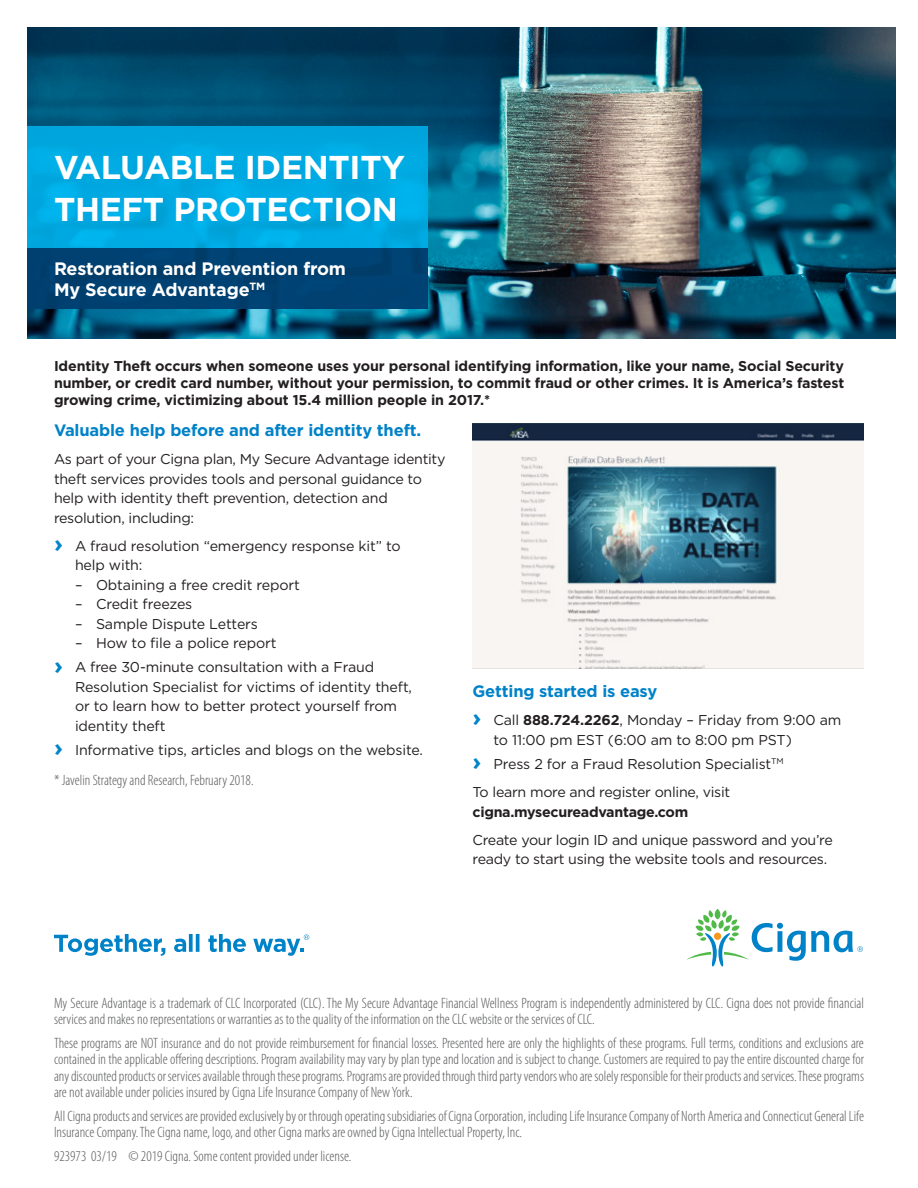
<style>
.page{position:relative;width:918px;height:1188px;background:#fff}
.page>*{position:absolute;margin:0;border:0;box-sizing:border-box;transform-origin:0 0}
.Headline_2_bars_phot{font:700 33px/42px "Gotham";letter-spacing:-.01em;color:#fff}
.Subheadline_bold_14{font:700 18px/21px "Gotham";letter-spacing:-.01em;color:#fff}
.Subhead_body_bold_12{font:700 16.5px "Gotham";letter-spacing:-.01em;color:#0082c8}
.Legal_copy_Cat{font:300 condensed 15px/16.5px "Myriad Pro";color:#57585a}
.Body_copy__book_9_5{font:14.25px/19.5px "Gotham";letter-spacing:-.01em;color:#231f20}
.Subhead_body_bold_12-2{font:14.25px/19.5px "Gotham";letter-spacing:-.02em;color:#231f20}
.Subhead_body_bold_12-3{font:700 14.25px/17.1px "Gotham";letter-spacing:-.01em;color:#231f20;text-align:justify}
.s1{font-weight:700;font-size:24px;color:#0084ca}
.s2{font-weight:700}
</style>
<div class="page">
<img style="left:27px;top:27px;width:868px;height:312px">
<div style="left:27px;top:126px;width:400px;height:122px;background:#00a9e2"></div>
<div style="left:27px;top:248px;width:401px;height:61px;background:#004172"></div>
<svg style="left:54px;top:934px;width:111px;height:22px"></svg>
<svg style="left:174px;top:934px;width:25px;height:18px"></svg>
<svg style="left:208px;top:934px;width:38px;height:18px"></svg>
<svg style="left:253px;top:934px;width:56px;height:22px"></svg>
<svg style="left:687px;top:909px;width:176px;height:57px"></svg>
<img style="left:472px;top:423px;width:392px;height:246px">
<p class="Headline_2_bars_phot" style="left:54px;top:146px;width:353px">VALUABLE IDENTITY<br>THEFT PROTECTION</p>
<p class="Subheadline_bold_14" style="left:54px;top:258px;width:294px">Restoration and Prevention from<br>My Secure Advantage<sup>TM</sup></p>
<p class="Subhead_body_bold_12-3" style="left:54px;top:357px;width:792px">Identity Theft occurs when someone uses your personal identifying information, like your name, Social Security number, or credit card number, without your permission, to commit fraud or other crimes. It is America’s fastest growing crime, victimizing about 15.4 million people in 2017.*</p>
<p class="Subhead_body_bold_12" style="left:54px;top:419px;width:369px">Valuable help before and after identity theft.</p>
<p class="Subhead_body_bold_12-2" style="left:54px;top:449px;width:393px">As part of your Cigna plan, My Secure Advantage identity theft services provides tools and personal guidance to help with identity theft prevention, detection and resolution, including:</p>
<p class="Body_copy__book_9_5" style="left:75px;top:536px;width:327px;text-indent:-21px"><span class="s1">›</span> A fraud resolution “emergency response kit” to help with:</p>
<p class="Body_copy__book_9_5" style="left:75px;top:575px;width:226px">– Obtaining a free credit report</p>
<p class="Body_copy__book_9_5" style="left:75px;top:594px;width:119px">– Credit freezes</p>
<p class="Body_copy__book_9_5" style="left:75px;top:614px;width:185px">– Sample Dispute Letters</p>
<p class="Body_copy__book_9_5" style="left:75px;top:633px;width:203px">– How to file a police report</p>
<p class="Body_copy__book_9_5" style="left:75px;top:657px;width:339px;text-indent:-21px"><span class="s1">›</span> A free 30-minute consultation with a Fraud Resolution Specialist for victims of identity theft, or to learn how to better protect yourself from identity theft</p>
<p class="Body_copy__book_9_5" style="left:54px;top:740px;width:371px"><span class="s1">›</span> Informative tips, articles and blogs on the website.</p>
<p class="Legal_copy_Cat" style="left:54px;top:772px;width:201px">* Javelin Strategy and Research, February 2018.</p>
<p class="Subhead_body_bold_12" style="left:472px;top:680px;width:186px">Getting started is easy</p>
<p class="Body_copy__book_9_5" style="left:494px;top:710px;width:349px;text-indent:-21px"><span class="s1">›</span> Call <span class="s2">888.724.2262</span>, Monday – Friday from 9:00 am to 11:00 pm EST (6:00 am to 8:00 pm PST)</p>
<p class="Body_copy__book_9_5" style="left:472px;top:754px;width:313px"><span class="s1">›</span> Press 2 for a Fraud Resolution Specialist<sup>TM</sup></p>
<p class="Subhead_body_bold_12-2" style="left:472px;top:782px;width:259px">To learn more and register online, visit <span class="s2">cigna.mysecureadvantage.com</span></p>
<p class="Subhead_body_bold_12-2" style="left:472px;top:830px;width:362px">Create your login ID and unique password and you’re ready to start using the website tools and resources.</p>
<p class="Legal_copy_Cat" style="left:54px;top:995px;width:811px">My Secure Advantage is a trademark of CLC Incorporated (CLC). The My Secure Advantage Financial Wellness Program is independently administered by CLC. Cigna does not provide financial services and makes no representations or warranties as to the quality of the information on the CLC website or the services of CLC.</p>
<p class="Legal_copy_Cat" style="left:54px;top:1035px;width:812px;text-align:justify">These programs are NOT insurance and do not provide reimbursement for financial losses. Presented here are only the highlights of these programs. Full terms, conditions and exclusions are contained in the applicable offering descriptions. Program availability may vary by plan type and location and is subject to change. Customers are required to pay the entire discounted charge for any discounted products or services available through these programs. Programs are provided through third party vendors who are solely responsible for their products and services. These programs are not available under policies insured by Cigna Life Insurance Company of New York.</p>
<p class="Legal_copy_Cat" style="left:54px;top:1108px;width:812px">All Cigna products and services are provided exclusively by or through operating subsidiaries of Cigna Corporation, including Life Insurance Company of North America and Connecticut General Life<br>Insurance Company. The Cigna name, logo, and other Cigna marks are owned by Cigna Intellectual Property, Inc.</p>
<p class="Legal_copy_Cat" style="left:54px;top:1148px;width:299px">923973 03/19 © 2019 Cigna. Some content provided under license.</p>
</div>
